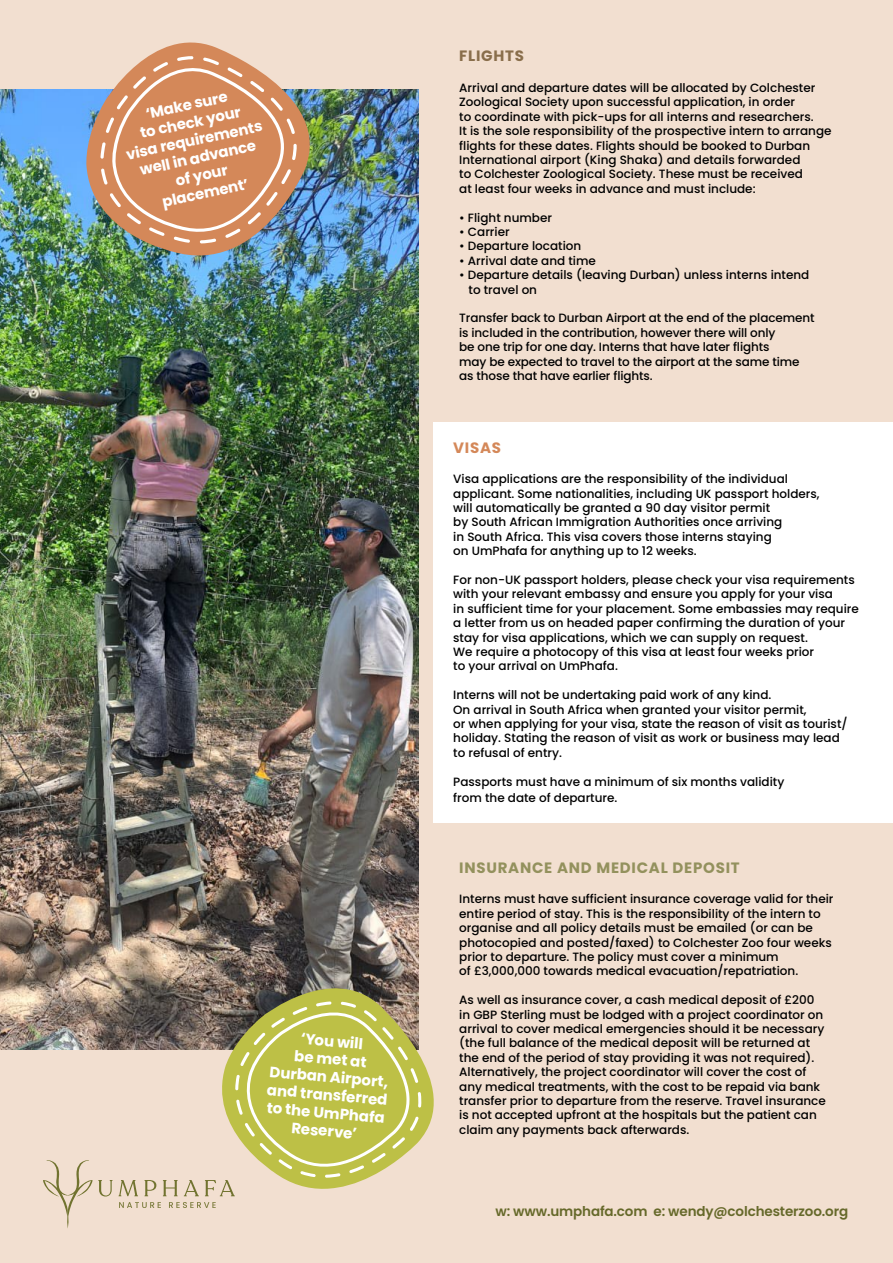
<style>
.page{position:relative;width:893px;height:1263px;background:#f2dfd0}
.page>*{position:absolute;margin:0;border:0;box-sizing:border-box;transform-origin:0 0}
.t1{font:700 15px/18px "Poppins";color:#fff;text-align:center}
.t2{font:700 15px "Poppins";letter-spacing:.05em;color:#93915d}
.t3{font:700 15px "Poppins";letter-spacing:.05em;color:#896e4b}
.t4{font:700 15px "Poppins";letter-spacing:.05em;color:#d48859}
.t5{font:600 13.5px "Poppins";letter-spacing:-.01em;color:#66692a}
.t6{font:500 12px/14.4px "Poppins";color:#000}
</style>
<div class="page">
<div style="left:434px;top:422px;width:459px;height:401px;background:#fff"></div>
<img style="left:0;top:89px;width:418px;height:960px">
<img style="left:84px;top:42px;width:251px;height:235px">
<svg style="left:100px;top:56px;width:197px;height:187px;background:#d0956f"></svg>
<svg style="left:206px;top:962px;width:228px;height:177px"></svg>
<svg style="left:43px;top:1001px;width:378px;height:227px"></svg>
<p class="t1" style="left:117px;top:111px;width:140px;rotate:-12deg">‘Make sure<br>to check your<br>visa requirements well in advance<br>of your placement’</p>
<p class="t1" style="left:273px;top:1027px;width:122px;rotate:5deg">‘You will<br>be met at<br>Durban Airport, and transferred to the UmPhafa<br>Reserve’</p>
<p class="t3" style="left:459px;top:47px;width:66px">FLIGHTS</p>
<p class="t6" style="left:459px;top:81px;width:374px">Arrival and departure dates will be allocated by Colchester Zoological Society upon successful application, in order<br>to coordinate with pick-ups for all interns and researchers.<br>It is the sole responsibility of the prospective intern to arrange flights for these dates. Flights should be booked to Durban International airport (King Shaka) and details forwarded<br>to Colchester Zoological Society. These must be received<br>at least four weeks in advance and must include:</p>
<p class="t6" style="left:459px;top:210px;width:94px">• Flight number</p>
<p class="t6" style="left:459px;top:225px;width:52px">• Carrier</p>
<p class="t6" style="left:459px;top:239px;width:124px">• Departure location</p>
<p class="t6" style="left:459px;top:253px;width:138px">• Arrival date and time</p>
<p class="t6" style="left:469px;top:268px;width:342px;text-indent:-9px">• Departure details (leaving Durban) unless interns intend to travel on</p>
<p class="t6" style="left:459px;top:311px;width:357px">Transfer back to Durban Airport at the end of the placement is included in the contribution, however there will only<br>be one trip for one day. Interns that have later flights<br>may be expected to travel to the airport at the same time as those that have earlier flights.</p>
<p class="t4" style="left:453px;top:439px;width:49px">VISAS</p>
<p class="t6" style="left:453px;top:472px;width:368px">Visa applications are the responsibility of the individual applicant. Some nationalities, including UK passport holders, will automatically be granted a 90 day visitor permit<br>by South African Immigration Authorities once arriving<br>in South Africa. This visa covers those interns staying<br>on UmPhafa for anything up to 12 weeks.</p>
<p class="t6" style="left:453px;top:573px;width:407px">For non-UK passport holders, please check your visa requirements with your relevant embassy and ensure you apply for your visa<br>in sufficient time for your placement. Some embassies may require a letter from us on headed paper confirming the duration of your stay for visa applications, which we can supply on request.<br>We require a photocopy of this visa at least four weeks prior<br>to your arrival on UmPhafa.</p>
<p class="t6" style="left:453px;top:688px;width:396px">Interns will not be undertaking paid work of any kind.<br>On arrival in South Africa when granted your visitor permit,<br>or when applying for your visa, state the reason of visit as tourist/ holiday. Stating the reason of visit as work or business may lead to refusal of entry.</p>
<p class="t6" style="left:453px;top:773px;width:333px;line-height:16.2px">Passports must have a minimum of six months validity from the date of departure.</p>
<p class="t2" style="left:459px;top:859px;width:282px">INSURANCE AND MEDICAL DEPOSIT</p>
<p class="t6" style="left:459px;top:892px;width:376px">Interns must have sufficient insurance coverage valid for their entire period of stay. This is the responsibility of the intern to organise and all policy details must be emailed (or can be photocopied and posted/faxed) to Colchester Zoo four weeks prior to departure. The policy must cover a minimum<br>of £3,000,000 towards medical evacuation/repatriation.</p>
<p class="t6" style="left:459px;top:993px;width:368px">As well as insurance cover, a cash medical deposit of £200 in GBP Sterling must be lodged with a project coordinator on arrival to cover medical emergencies should it be necessary (the full balance of the medical deposit will be returned at the end of the period of stay providing it was not required).<br>Alternatively, the project coordinator will cover the cost of any medical treatments, with the cost to be repaid via bank transfer prior to departure from the reserve. Travel insurance is not accepted upfront at the hospitals but the patient can claim any payments back afterwards.</p>
<p class="t5" style="left:495px;top:1203px;width:354px">w: www.umphafa.com e: wendy@colchesterzoo.org</p>
</div>
